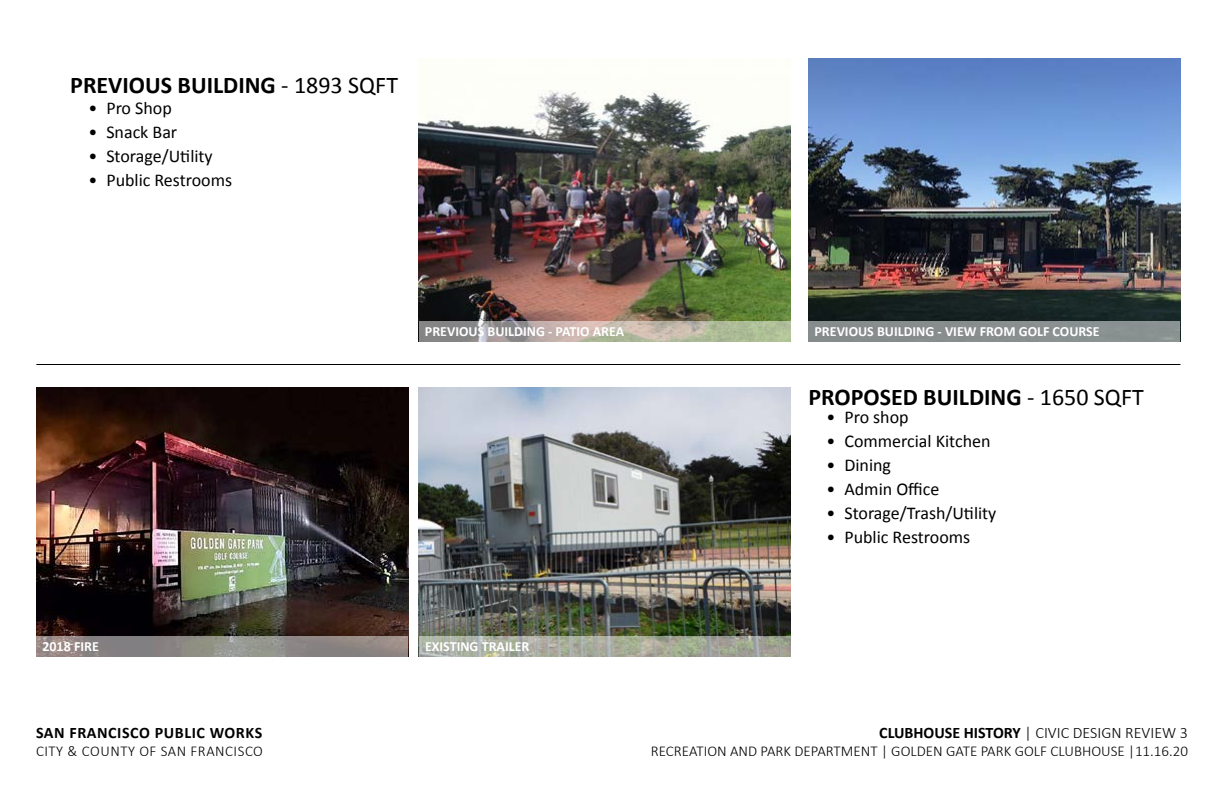
<style>
.page{position:relative;width:1224px;height:792px;background:#fff}
.page>*{position:absolute;margin:0;border:0;box-sizing:border-box;transform-origin:0 0}
.t1{font:700 24px "Calibri";color:#000}
.t2{font:18px "Calibri";color:#000}
.t3{font:300 16px "Calibri";color:#000}
.t4{font:700 16px "Calibri";letter-spacing:.035em;color:#000}
.t5{font:300 15px "Calibri";color:#000}
.t6{font:300 15px "Calibri";letter-spacing:.035em;color:#000}
.t7{font:700 14px "Calibri";color:#fff}
.s1{font-weight:400}
.s2{font-weight:700}
</style>
<div class="page">
<img style="left:808px;top:59px;width:372px;height:262px">
<img style="left:36px;top:387px;width:372px;height:249px">
<img style="left:419px;top:90px;width:372px;height:231px">
<img style="left:419px;top:387px;width:372px;height:249px">
<svg style="left:419px;top:321px;width:372px;height:21px;background:#afad9e"></svg>
<svg style="left:36px;top:636px;width:372px;height:21px;background:#8f8986"></svg>
<div style="left:808px;top:321px;width:372px;height:21px;background:#888f8f"></div>
<svg style="left:419px;top:636px;width:372px;height:21px;background:#a7ab9c"></svg>
<hr style="left:36px;top:364px;width:1144px;height:1px;background:#000">
<h1 class="t1" style="left:70px;top:70px;width:329px">PREVIOUS BUILDING <span class="s1">- 1893 SQFT</span></h1>
<p class="t2" style="left:88px;top:97px;width:85px">• Pro Shop</p>
<p class="t2" style="left:88px;top:121px;width:90px">• Snack Bar</p>
<p class="t2" style="left:88px;top:145px;width:126px">• Storage/Utility</p>
<p class="t2" style="left:88px;top:169px;width:145px">• Public Restrooms</p>
<p class="t7" style="left:425px;top:322px;width:201px">PREVIOUS BUILDING - PATIO AREA</p>
<p class="t7" style="left:815px;top:322px;width:287px">PREVIOUS BUILDING - VIEW FROM GOLF COURSE</p>
<h1 class="t1" style="left:808px;top:382px;width:337px">PROPOSED BUILDING <span class="s1">- 1650 SQFT</span></h1>
<p class="t2" style="left:826px;top:405px;width:84px">• Pro shop</p>
<p class="t2" style="left:826px;top:429px;width:166px">• Commercial Kitchen</p>
<p class="t2" style="left:826px;top:453px;width:66px">• Dining</p>
<p class="t2" style="left:826px;top:477px;width:114px">• Admin Office</p>
<p class="t2" style="left:826px;top:501px;width:172px">• Storage/Trash/Utility</p>
<p class="t2" style="left:826px;top:525px;width:145px">• Public Restrooms</p>
<p class="t7" style="left:42px;top:637px;width:58px">2018 FIRE</p>
<p class="t7" style="left:425px;top:637px;width:106px">EXISTING TRAILER</p>
<p class="t4" style="left:36px;top:723px;width:228px">SAN FRANCISCO PUBLIC WORKS</p>
<p class="t3" style="left:879px;top:723px;width:310px"><span class="s2">CLUBHOUSE HISTORY</span> | CIVIC DESIGN REVIEW 3</p>
<p class="t6" style="left:36px;top:742px;width:229px">CITY &amp; COUNTY OF SAN FRANCISCO</p>
<p class="t5" style="left:651px;top:742px;width:539px">RECREATION AND PARK DEPARTMENT | GOLDEN GATE PARK GOLF CLUBHOUSE |11.16.20</p>
</div>
